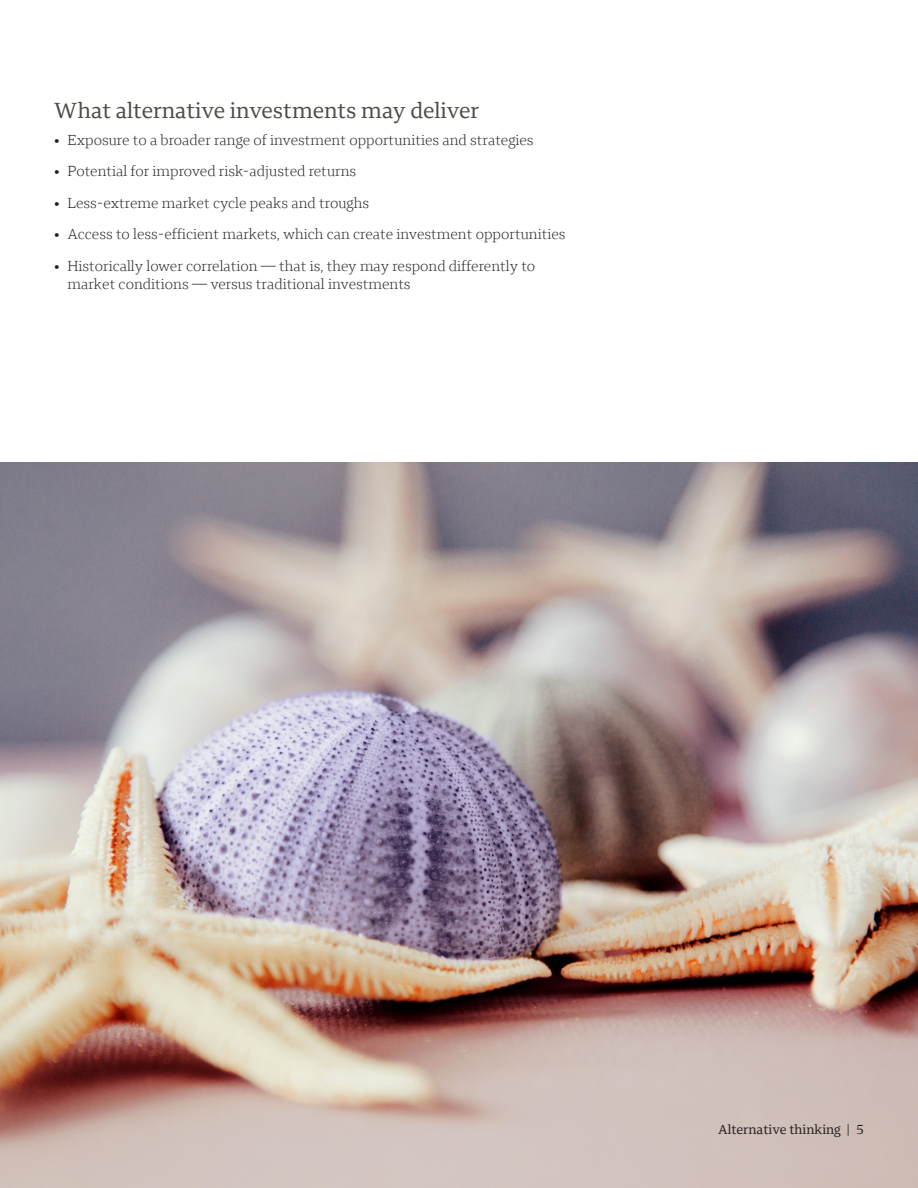
<style>
.page{position:relative;width:918px;height:1188px;background:#fff}
.page>*{position:absolute;margin:0;border:0;box-sizing:border-box;transform-origin:0 0}
.t1{font:22.5px "Wells Fargo Serif";color:#4c4b46}
.t2{font:300 15px/18px "Wells Fargo Serif";color:#231f20}
.t3{font:13.5px "Wells Fargo Serif";color:#231f20}
</style>
<div class="page">
<img style="left:0;top:462px;width:918px;height:726px">
<h1 class="t1" style="left:54px;top:97px;width:427px">What alternative investments may deliver</h1>
<p class="t2" style="left:54px;top:131px;width:481px">• Exposure to a broader range of investment opportunities and strategies</p>
<p class="t2" style="left:54px;top:162px;width:304px">• Potential for improved risk-adjusted returns</p>
<p class="t2" style="left:54px;top:194px;width:317px">• Less-extreme market cycle peaks and troughs</p>
<p class="t2" style="left:54px;top:225px;width:513px">• Access to less-efficient markets, which can create investment opportunities</p>
<p class="t2" style="left:68px;top:257px;width:469px;text-indent:-14px">• Historically lower correlation — that is, they may respond differently to market conditions — versus traditional investments</p>
<p class="t3" style="left:718px;top:1121px;width:147px">Alternative thinking | 5</p>
</div>
